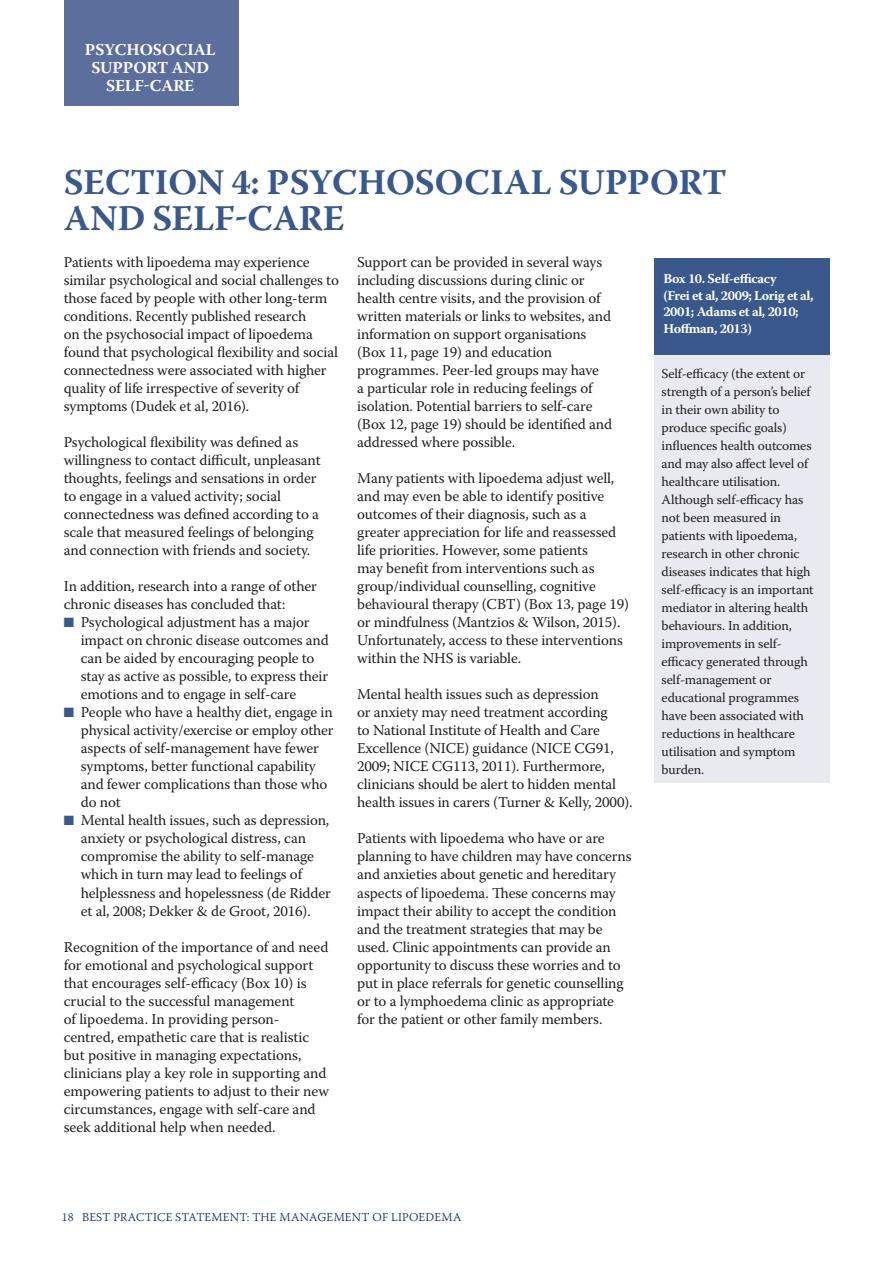
<style>
.page{position:relative;width:893px;height:1263px;background:#fff}
.page>*{position:absolute;margin:0;border:0;box-sizing:border-box;transform-origin:0 0}
.t1{font:700 36px/36px "Warnock Pro";letter-spacing:-.005em;color:#39588b}
.t2{font:700 16.5px/18px "Warnock Pro";letter-spacing:-.005em;color:#fff;text-align:center}
.t3{font:15px/18px "Warnock Pro";letter-spacing:-.01em;color:#231f20}
.t4{font:13.5px/18px "Warnock Pro";letter-spacing:-.01em;color:#231f20}
.t5{font:700 13.5px/16.5px "Warnock Pro";letter-spacing:-.03em;color:#fff}
.t6{font:300 12px "Warnock Pro";letter-spacing:.015em;color:#0f2d65}
.s1{color:#39588b}
</style>
<div class="page">
<div style="left:654px;top:266px;width:175px;height:517px;background:#e9e9f2"></div>
<div style="left:654px;top:258px;width:175px;height:97px;background:#39588b"></div>
<div style="left:64px;top:0;width:175px;height:106px;background:#5b6e9c"></div>
<p class="t2" style="left:85px;top:40px;width:132px">PSYCHOSOCIAL<br>SUPPORT AND<br>SELF-CARE</p>
<h1 class="t1" style="left:64px;top:164px;width:664px">SECTION 4: PSYCHOSOCIAL SUPPORT<br>AND SELF-CARE</h1>
<p class="t3" style="left:64px;top:253px;width:277px">Patients with lipoedema may experience similar psychological and social challenges to those faced by people with other long-term conditions. Recently published research<br>on the psychosocial impact of lipoedema found that psychological flexibility and social connectedness were associated with higher quality of life irrespective of severity of symptoms (Dudek et al, 2016).</p>
<p class="t3" style="left:64px;top:433px;width:258px">Psychological flexibility was defined as willingness to contact difficult, unpleasant thoughts, feelings and sensations in order to engage in a valued activity; social connectedness was defined according to a scale that measured feelings of belonging and connection with friends and society.</p>
<p class="t3" style="left:64px;top:577px;width:255px">In addition, research into a range of other chronic diseases has concluded that:</p>
<p class="t3" style="left:81px;top:613px;width:250px;text-indent:-17px"><span class="s1">■</span> Psychological adjustment has a major impact on chronic disease outcomes and can be aided by encouraging people to stay as active as possible, to express their emotions and to engage in self-care</p>
<p class="t3" style="left:81px;top:703px;width:254px;text-indent:-17px"><span class="s1">■</span> People who have a healthy diet, engage in physical activity/exercise or employ other aspects of self-management have fewer symptoms, better functional capability and fewer complications than those who do not</p>
<p class="t3" style="left:81px;top:811px;width:252px;text-indent:-17px"><span class="s1">■</span> Mental health issues, such as depression, anxiety or psychological distress, can compromise the ability to self-manage which in turn may lead to feelings of helplessness and hopelessness (de Ridder et al, 2008; Dekker &amp; de Groot, 2016).</p>
<p class="t3" style="left:64px;top:937px;width:267px">Recognition of the importance of and need for emotional and psychological support that encourages self-efficacy (Box 10) is crucial to the successful management<br>of lipoedema. In providing person&shy;centred, empathetic care that is realistic but positive in managing expectations, clinicians play a key role in supporting and empowering patients to adjust to their new circumstances, engage with self-care and seek additional help when needed.</p>
<p class="t3" style="left:357px;top:253px;width:257px">Support can be provided in several ways including discussions during clinic or health centre visits, and the provision of written materials or links to websites, and information on support organisations (Box 11, page 19) and education programmes. Peer-led groups may have<br>a particular role in reducing feelings of isolation. Potential barriers to self-care (Box 12, page 19) should be identified and addressed where possible.</p>
<p class="t3" style="left:357px;top:469px;width:273px">Many patients with lipoedema adjust well, and may even be able to identify positive outcomes of their diagnosis, such as a greater appreciation for life and reassessed life priorities. However, some patients<br>may benefit from interventions such as group/individual counselling, cognitive behavioural therapy (CBT) (Box 13, page 19) or mindfulness (Mantzios &amp; Wilson, 2015).<br>Unfortunately, access to these interventions within the NHS is variable.</p>
<p class="t3" style="left:357px;top:685px;width:277px">Mental health issues such as depression<br>or anxiety may need treatment according<br>to National Institute of Health and Care Excellence (NICE) guidance (NICE CG91, 2009; NICE CG113, 2011). Furthermore, clinicians should be alert to hidden mental health issues in carers (Turner &amp; Kelly, 2000).</p>
<p class="t3" style="left:357px;top:829px;width:276px">Patients with lipoedema who have or are planning to have children may have concerns and anxieties about genetic and hereditary aspects of lipoedema. These concerns may impact their ability to accept the condition and the treatment strategies that may be used. Clinic appointments can provide an opportunity to discuss these worries and to put in place referrals for genetic counselling or to a lymphoedema clinic as appropriate for the patient or other family members.</p>
<p class="t5" style="left:663px;top:270px;width:152px">Box 10. Self-efficacy<br>(Frei et al, 2009; Lorig et al,<br>2001; Adams et al, 2010;<br>Hoffman, 2013)</p>
<p class="t4" style="left:662px;top:364px;width:154px">Self-efficacy (the extent or strength of a person’s belief in their own ability to produce specific goals) influences health outcomes and may also affect level of healthcare utilisation.<br>Although self-efficacy has not been measured in patients with lipoedema, research in other chronic diseases indicates that high self-efficacy is an important mediator in altering health behaviours. In addition, improvements in self&shy;efficacy generated through self-management or educational programmes have been associated with reductions in healthcare utilisation and symptom burden.</p>
<p class="t6" style="left:62px;top:1210px;width:401px">18 BEST PRACTICE STATEMENT: THE MANAGEMENT OF LIPOEDEMA</p>
</div>
